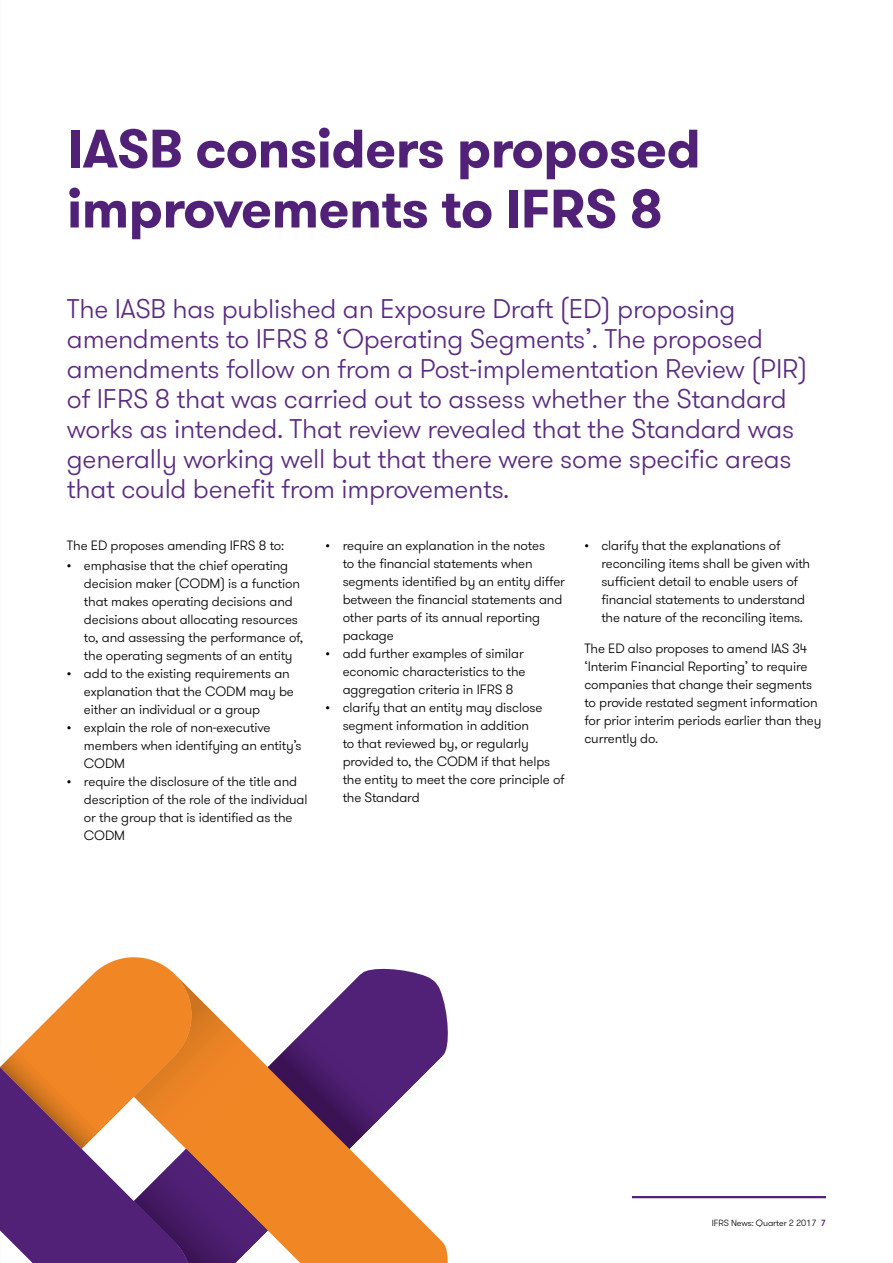
<style>
.page{position:relative;width:893px;height:1263px;background:#fff}
.page>*{position:absolute;margin:0;border:0;box-sizing:border-box;transform-origin:0 0}
.t1{font:700 54px/60px "GT Walsheim Pro";letter-spacing:-.01em;color:#512178}
.t2{font:300 27px/30px "GT Walsheim Pro";letter-spacing:-.01em;color:#5b2b82}
.t3{font:300 13.5px/18px "GT Walsheim Pro";letter-spacing:-.01em;color:#000}
.t4{font:300 9px "GT Walsheim Pro";letter-spacing:-.01em;color:#000}
.s1{font-weight:500;color:#512178}
</style>
<div class="page">
<hr style="left:632px;top:1196px;width:194px;height:2px;background:#512178">
<svg style="left:0;top:957px;width:448px;height:306px"></svg>
<h1 class="t1" style="left:67px;top:119px;width:635px">IASB considers proposed improvements to IFRS 8</h1>
<p class="t2" style="left:67px;top:294px;width:742px">The IASB has published an Exposure Draft (ED) proposing amendments to IFRS 8 ‘Operating Segments’. The proposed amendments follow on from a Post-implementation Review (PIR) of IFRS 8 that was carried out to assess whether the Standard works as intended. That review revealed that the Standard was generally working well but that there were some specific areas that could benefit from improvements.</p>
<p class="t3" style="left:67px;top:537px;width:219px">The ED proposes amending IFRS 8 to:</p>
<p class="t3" style="left:84px;top:557px;width:221px;text-indent:-17px">• emphasise that the chief operating decision maker (CODM) is a function that makes operating decisions and decisions about allocating resources to, and assessing the performance of, the operating segments of an entity</p>
<p class="t3" style="left:84px;top:665px;width:211px;text-indent:-17px">• add to the existing requirements an explanation that the CODM may be either an individual or a group</p>
<p class="t3" style="left:84px;top:719px;width:219px;text-indent:-17px">• explain the role of non-executive members when identifying an entity’s<br>CODM</p>
<p class="t3" style="left:84px;top:773px;width:225px;text-indent:-17px">• require the disclosure of the title and description of the role of the individual or the group that is identified as the<br>CODM</p>
<p class="t3" style="left:601px;top:537px;width:210px;text-indent:-17px">• clarify that the explanations of reconciling items shall be given with sufficient detail to enable users of financial statements to understand the nature of the reconciling items.</p>
<p class="t3" style="left:584px;top:639px;width:238px">The ED also proposes to amend IAS 34 ‘Interim Financial Reporting’ to require companies that change their segments to provide restated segment information for prior interim periods earlier than they currently do.</p>
<p class="t3" style="left:343px;top:537px;width:224px;text-indent:-17px">• require an explanation in the notes<br>to the financial statements when segments identified by an entity differ between the financial statements and other parts of its annual reporting package</p>
<p class="t3" style="left:343px;top:645px;width:184px;text-indent:-17px">• add further examples of similar economic characteristics to the aggregation criteria in IFRS 8</p>
<p class="t3" style="left:343px;top:699px;width:224px;text-indent:-17px">• clarify that an entity may disclose segment information in addition<br>to that reviewed by, or regularly provided to, the CODM if that helps the entity to meet the core principle of the Standard</p>
<p class="t4" style="left:712px;top:1217px;width:116px">IFRS News: Quarter 2 2017 <span class="s1">7</span></p>
</div>
